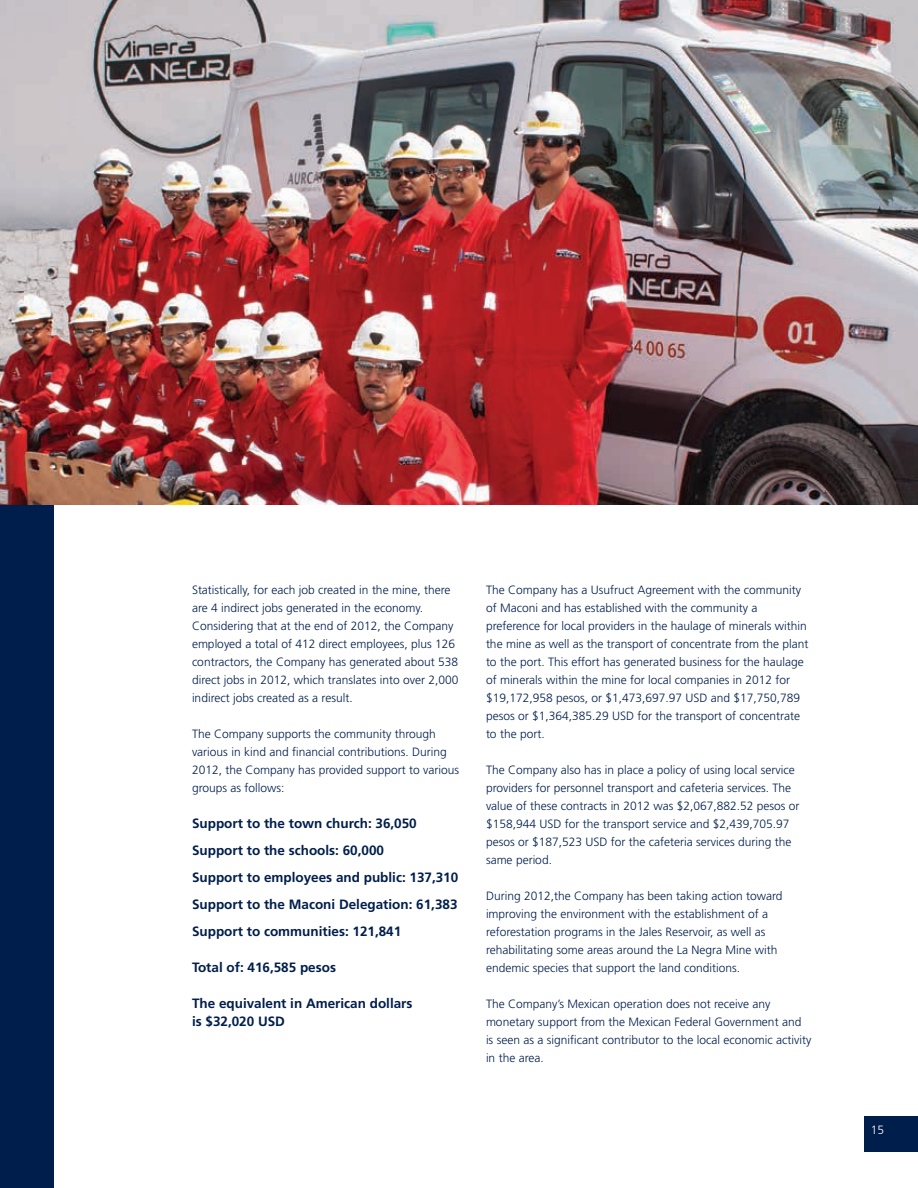
<style>
.page{position:relative;width:918px;height:1188px;background:#fff}
.page>*{position:absolute;margin:0;border:0;box-sizing:border-box;transform-origin:0 0}
.t1{font:700 13.5px/27px "Frutiger";color:#001e4c}
.t2{font:300 12px/18px "Frutiger";color:#001e4c}
.t3{font:300 12px "Frutiger";color:#fff}
</style>
<div class="page">
<div style="left:0;top:0;width:54px;height:1188px;background:#001e4c"></div>
<img style="left:0;top:0;width:918px;height:504px">
<div style="left:864px;top:1116px;width:54px;height:35px;background:#001e4c"></div>
<p class="t2" style="left:192px;top:581px;width:268px">Statistically, for each job created in the mine, there are 4 indirect jobs generated in the economy.<br>Considering that at the end of 2012, the Company employed a total of 412 direct employees, plus 126 contractors, the Company has generated about 538 direct jobs in 2012, which translates into over 2,000 indirect jobs created as a result.</p>
<p class="t2" style="left:192px;top:725px;width:269px">The Company supports the community through various in kind and financial contributions. During 2012, the Company has provided support to various groups as follows:</p>
<p class="t1" style="left:192px;top:810px;width:268px">Support to the town church: 36,050<br>Support to the schools: 60,000<br>Support to employees and public: 137,310<br>Support to the Maconi Delegation: 61,383<br>Support to communities: 121,841</p>
<p class="t1" style="left:192px;top:954px;width:146px">Total of: 416,585 pesos</p>
<p class="t1" style="left:192px;top:994px;width:222px;line-height:18px">The equivalent in American dollars is $32,020 USD</p>
<p class="t2" style="left:486px;top:581px;width:324px">The Company has a Usufruct Agreement with the community of Maconi and has established with the community a preference for local providers in the haulage of minerals within the mine as well as the transport of concentrate from the plant to the port. This effort has generated business for the haulage of minerals within the mine for local companies in 2012 for $19,172,958 pesos, or $1,473,697.97 USD and $17,750,789 pesos or $1,364,385.29 USD for the transport of concentrate to the port.</p>
<p class="t2" style="left:486px;top:761px;width:315px">The Company also has in place a policy of using local service providers for personnel transport and cafeteria services. The value of these contracts in 2012 was $2,067,882.52 pesos or $158,944 USD for the transport service and $2,439,705.97 pesos or $187,523 USD for the cafeteria services during the same period.</p>
<p class="t2" style="left:486px;top:887px;width:298px">During 2012,the Company has been taking action toward improving the environment with the establishment of a reforestation programs in the Jales Reservoir, as well as rehabilitating some areas around the La Negra Mine with endemic species that support the land conditions.</p>
<p class="t2" style="left:486px;top:995px;width:327px">The Company’s Mexican operation does not receive any monetary support from the Mexican Federal Government and is seen as a significant contributor to the local economic activity in the area.</p>
<p class="t3" style="left:871px;top:1123px;width:15px">15</p>
</div>
